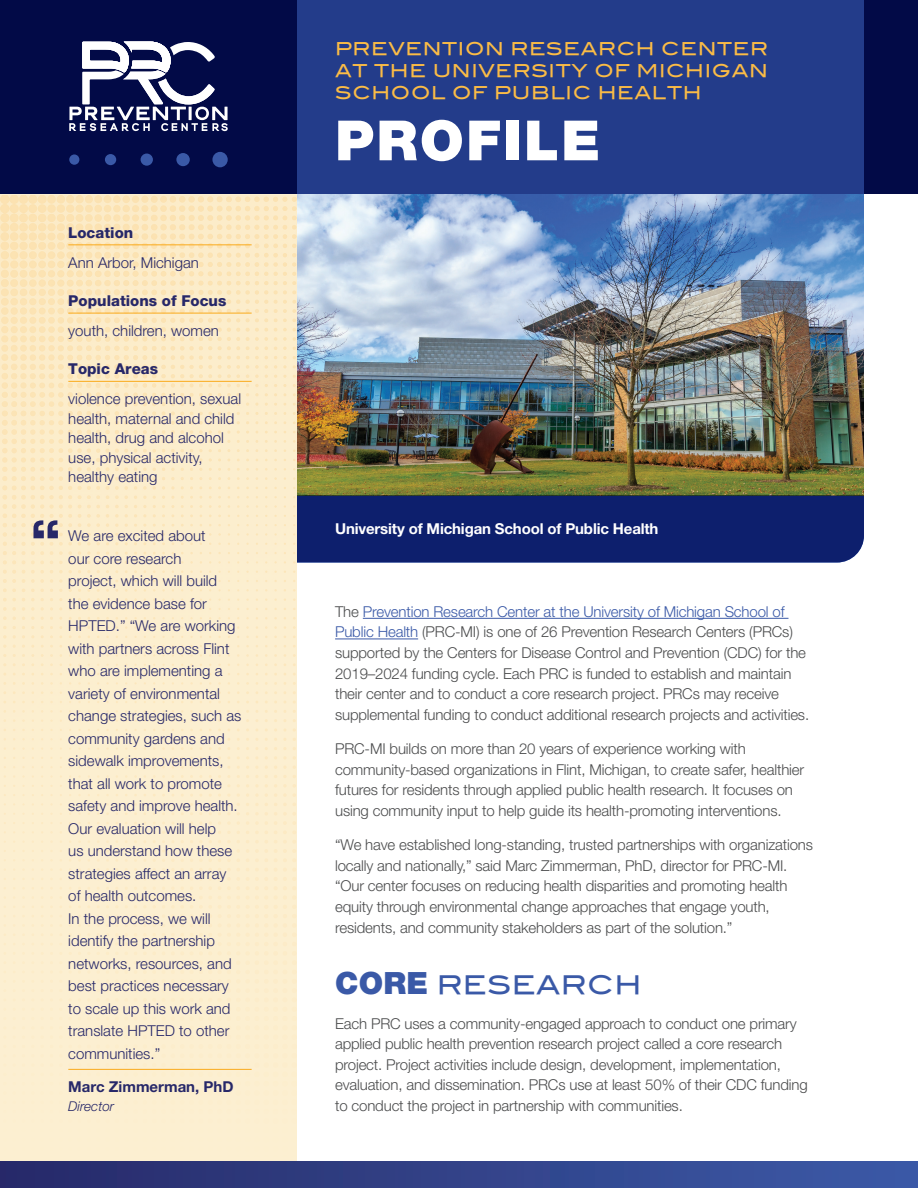
<style>
.page{position:relative;width:918px;height:1188px;background:#fff}
.page>*{position:absolute;margin:0;border:0;box-sizing:border-box;transform-origin:0 0}
.t1{font:900 55.5px "Helvetica Neue LT Std";letter-spacing:.04em;color:#fff}
.t2{font:25.5px "Blair Md ITCTT Medium";letter-spacing:.02em;color:#3a59a7}
.t3{font:17.7px/22px "Blair Md ITCTT Medium";letter-spacing:.04em;color:#fbbc46;text-align:justify}
.t4{font:300 15px/20.7px "Helvetica Neue LT Std";letter-spacing:-.01em;color:#4b4c4d}
.t5{font:300 15px/22.5px "Helvetica Neue LT Std";color:#272869}
.t6{font:700 15px "Helvetica Neue LT Std";letter-spacing:-.01em;color:#fff}
.t7{font:800 15px "Helvetica Neue LT Std";color:#272869}
.t8{font:700 15px "Helvetica Neue LT Std";color:#272869}
.t9{font:italic 300 13.5px "Helvetica Neue LT Std";color:#272869}
.s1{color:#3a59a7}
.s2{font-family:"Helvetica Neue LT Std";font-weight:900;font-size:30.75px}
</style>
<div class="page">
<img style="left:0;top:195px;width:297px;height:966px">
<div style="left:0;top:1161px;width:918px;height:27px;background:linear-gradient(to right,#272a69,#3c5aa8)"></div>
<div style="left:297px;top:0;width:567px;height:194px;background:#233c8a"></div>
<div style="left:864px;top:0;width:54px;height:194px;background:#020a47"></div>
<div style="left:0;top:0;width:297px;height:194px;background:#020a47"></div>
<div style="left:105px;top:154px;width:11px;height:11px;background:#3a59a7;border-radius:50%"></div>
<div style="left:141px;top:154px;width:12px;height:12px;background:#3a59a7;border-radius:50%"></div>
<div style="left:176px;top:153px;width:14px;height:13px;background:#3a59a7;border-radius:50%"></div>
<div style="left:212px;top:152px;width:16px;height:15px;background:#3a59a7;border-radius:50%"></div>
<div style="left:69px;top:154px;width:10px;height:11px;background:#3a59a7;border-radius:50%"></div>
<svg style="left:69px;top:42px;width:159px;height:89px"></svg>
<hr style="left:68px;top:244px;width:184px;height:1px;background:#faaa1b">
<hr style="left:68px;top:313px;width:184px;height:1px;background:#faaa1b">
<hr style="left:68px;top:381px;width:184px;height:1px;background:#faaa1b">
<svg style="left:33px;top:520px;width:25px;height:18px"></svg>
<hr style="left:68px;top:1069px;width:184px;height:1px;background:#faaa1b">
<img style="left:297px;top:194px;width:567px;height:302px">
<div style="left:297px;top:496px;width:567px;height:67px;background:#0d1f6d"></div>
<hr style="left:363px;top:618px;width:425px;height:1px;background:#3a59a7">
<hr style="left:335px;top:639px;width:83px;height:1px;background:#3a59a7">
<p class="t7" style="left:68px;top:223px;width:67px">Location</p>
<p class="t5" style="left:68px;top:251px;width:132px">Ann Arbor, Michigan</p>
<p class="t7" style="left:68px;top:292px;width:160px">Populations of Focus</p>
<p class="t5" style="left:68px;top:319px;width:152px">youth, children, women</p>
<p class="t7" style="left:68px;top:360px;width:91px">Topic Areas</p>
<p class="t5" style="left:68px;top:389px;width:174px;line-height:19.5px">violence prevention, sexual health, maternal and child health, drug and alcohol use, physical activity, healthy eating</p>
<p class="t5" style="left:68px;top:524px;width:175px">We are excited about<br>our core research<br>project, which will build<br>the evidence base for<br>HPTED.” “We are working with partners across Flint who are implementing a variety of environmental change strategies, such as community gardens and sidewalk improvements, that all work to promote safety and improve health.<br>Our evaluation will help<br>us understand how these strategies affect an array of health outcomes.<br>In the process, we will identify the partnership networks, resources, and best practices necessary to scale up this work and translate HPTED to other communities.”</p>
<p class="t8" style="left:68px;top:1078px;width:167px">Marc Zimmerman, PhD</p>
<p class="t9" style="left:68px;top:1098px;width:47px">Director</p>
<p class="t3" style="left:335px;top:36px;width:434px">PREVENTION RESEARCH CENTER AT THE UNIVERSITY OF MICHIGAN SCHOOL OF PUBLIC HEALTH</p>
<h1 class="t1" style="left:335px;top:107px;width:267px">PROFILE</h1>
<p class="t6" style="left:335px;top:519px;width:325px">University of Michigan School of Public Health</p>
<p class="t4" style="left:335px;top:601px;width:476px">The <span class="s1">Prevention Research Center at the University of Michigan School of Public Health</span> (PRC-MI) is one of 26 Prevention Research Centers (PRCs) supported by the Centers for Disease Control and Prevention (CDC) for the 2019–2024 funding cycle. Each PRC is funded to establish and maintain their center and to conduct a core research project. PRCs may receive supplemental funding to conduct additional research projects and activities.</p>
<p class="t4" style="left:335px;top:738px;width:471px">PRC-MI builds on more than 20 years of experience working with community-based organizations in Flint, Michigan, to create safer, healthier futures for residents through applied public health research. It focuses on using community input to help guide its health-promoting interventions.</p>
<p class="t4" style="left:335px;top:834px;width:479px">“We have established long-standing, trusted partnerships with organizations locally and nationally,” said Marc Zimmerman, PhD, director for PRC-MI. “Our center focuses on reducing health disparities and promoting health equity through environmental change approaches that engage youth, residents, and community stakeholders as part of the solution.”</p>
<h2 class="t2" style="left:335px;top:964px;width:308px"><span class="s2">CORE</span> RESEARCH</h2>
<p class="t4" style="left:335px;top:1013px;width:474px">Each PRC uses a community-engaged approach to conduct one primary applied public health prevention research project called a core research project. Project activities include design, development, implementation, evaluation, and dissemination. PRCs use at least 50% of their CDC funding to conduct the project in partnership with communities.</p>
</div>
